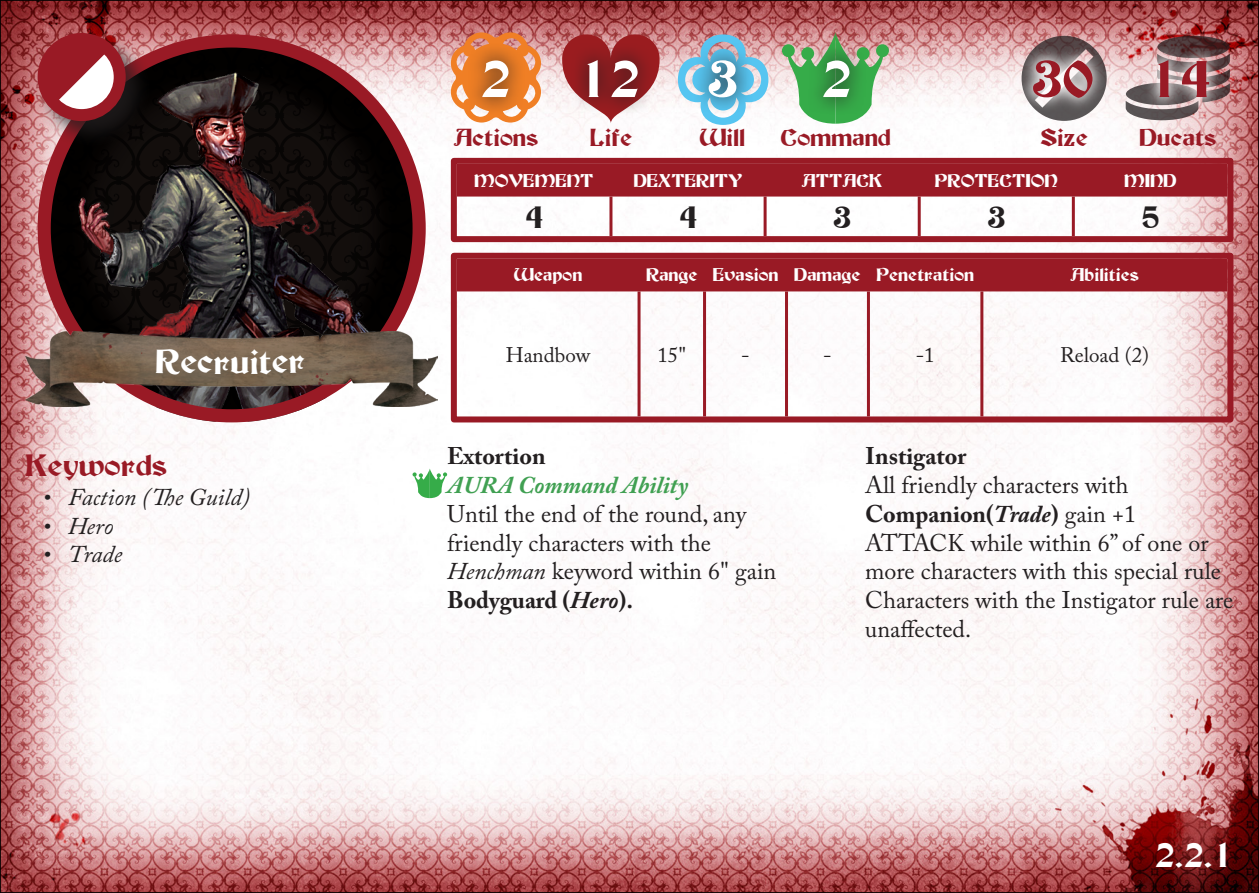
<style>
.page{position:relative;width:1259px;height:893px;background:#fff}
.page>*{position:absolute;margin:0;border:0;box-sizing:border-box;transform-origin:0 0}
.White_Points{font:51px "Buckingham";color:#fff}
.Red_Points{font:51px "Buckingham";color:#991a25}
.Character_Title{font:33.6px "Buckingham";color:#fff}
.Subsection_Headings{font:30px "Buckingham";color:#991a25}
.Stat_Numbers{font:30px "Buckingham";color:#231f20}
.Bold_Headings{font:24px/28.8px "Adobe Caslon Pro";color:#231f20}
.t1{font:24px "Buckingham";color:#991a25}
.t2{font:italic 24px "Adobe Caslon Pro";color:#231f20}
.Bold_Headings-2{font:700 24px "Adobe Caslon Pro";color:#231f20}
.Weapon_Text{font:21px "Adobe Caslon Pro";color:#231f20}
.Subsection_Headings-2{font:18px "Buckingham";color:#fff}
.s1{font-weight:700;font-style:italic;color:#40a052}
.s2{font-style:italic}
.s3{font-weight:700}
.s4{font-weight:700;font-style:italic}
</style>
<div class="page">
<div style="left:0;top:0;width:1259px;height:893px;background:#231f20;opacity:.75"></div>
<svg style="left:31px;top:42px;width:385px;height:371px;background:#523836"></svg>
<h2 class="Character_Title" style="left:213px;top:341px;width:47px">rui</h2>
<p class="Subsection_Headings" style="left:26px;top:446px;width:143px">Keywords</p>
<p class="t2" style="left:43px;top:482px;width:209px">• Faction (The Guild)</p>
<p class="t2" style="left:43px;top:511px;width:72px">• Hero</p>
<p class="t2" style="left:43px;top:540px;width:81px">• Trade</p>
<p class="White_Points" style="left:479px;top:47px;width:33px">2</p>
<p class="White_Points" style="left:577px;top:47px;width:64px">12</p>
<p class="White_Points" style="left:707px;top:47px;width:33px">3</p>
<p class="White_Points" style="left:820px;top:47px;width:33px">2</p>
<p class="Red_Points" style="left:1031px;top:47px;width:64px">30</p>
<p class="Red_Points" style="left:1148px;top:47px;width:64px">14</p>
<p class="t1" style="left:454px;top:123px;width:86px">Actions</p>
<p class="t1" style="left:590px;top:123px;width:44px">Life</p>
<p class="t1" style="left:699px;top:123px;width:47px">Will</p>
<p class="t1" style="left:780px;top:123px;width:112px">Command</p>
<p class="t1" style="left:1040px;top:123px;width:49px">Size</p>
<p class="t1" style="left:1139px;top:123px;width:78px">Ducats</p>
<p class="Subsection_Headings-2" style="left:474px;top:169px;width:121px">MOVEMENT</p>
<p class="Subsection_Headings-2" style="left:634px;top:169px;width:110px">DEXTERITY</p>
<p class="Subsection_Headings-2" style="left:802px;top:169px;width:82px">ATTACK</p>
<p class="Subsection_Headings-2" style="left:934px;top:169px;width:124px">PROTECTION</p>
<p class="Subsection_Headings-2" style="left:1124px;top:169px;width:54px">MIND</p>
<p class="Stat_Numbers" style="left:525px;top:199px;width:20px">4</p>
<p class="Stat_Numbers" style="left:679px;top:199px;width:20px">4</p>
<p class="Stat_Numbers" style="left:833px;top:199px;width:20px">3</p>
<p class="Stat_Numbers" style="left:987px;top:199px;width:20px">3</p>
<p class="Stat_Numbers" style="left:1141px;top:199px;width:20px">5</p>
<p class="Subsection_Headings-2" style="left:514px;top:264px;width:70px">Weapon</p>
<p class="Subsection_Headings-2" style="left:646px;top:264px;width:53px">Range</p>
<p class="Subsection_Headings-2" style="left:713px;top:264px;width:67px">Evasion</p>
<p class="Subsection_Headings-2" style="left:794px;top:264px;width:68px">Damage</p>
<p class="Subsection_Headings-2" style="left:876px;top:264px;width:99px">Penetration</p>
<p class="Subsection_Headings-2" style="left:1070px;top:264px;width:70px">Abilities</p>
<p class="Weapon_Text" style="left:506px;top:342px;width:86px">Handbow</p>
<p class="Weapon_Text" style="left:657px;top:342px;width:30px">15"</p>
<p class="Weapon_Text" style="left:741px;top:342px;width:10px">-</p>
<p class="Weapon_Text" style="left:823px;top:342px;width:10px">-</p>
<p class="Weapon_Text" style="left:915px;top:342px;width:20px">-1</p>
<p class="Weapon_Text" style="left:1060px;top:342px;width:90px">Reload (2)</p>
<p class="Bold_Headings-2" style="left:447px;top:442px;width:100px">Extortion</p>
<p class="Bold_Headings" style="left:447px;top:470px;width:330px"><span class="s1">AURA Command Ability<br></span>Until the end of the round, any friendly characters with the<br><span class="s2">Henchman</span> keyword within 6" gain<br><span class="s3">Bodyguard (</span><span class="s4">Hero</span><span class="s3">).</span></p>
<p class="Bold_Headings" style="left:865px;top:441px;width:370px"><span class="s3">Instigator<br></span>All friendly characters with<br><span class="s3">Companion(</span><span class="s4">Trade</span><span class="s3">)</span> gain +1<br>ATTACK while within 6” of one or more characters with this special rule<br>Characters with the Instigator rule are unaffected.</p>
<p class="Character_Title" style="left:1154px;top:834px;width:80px">2.2.1</p>
</div>
